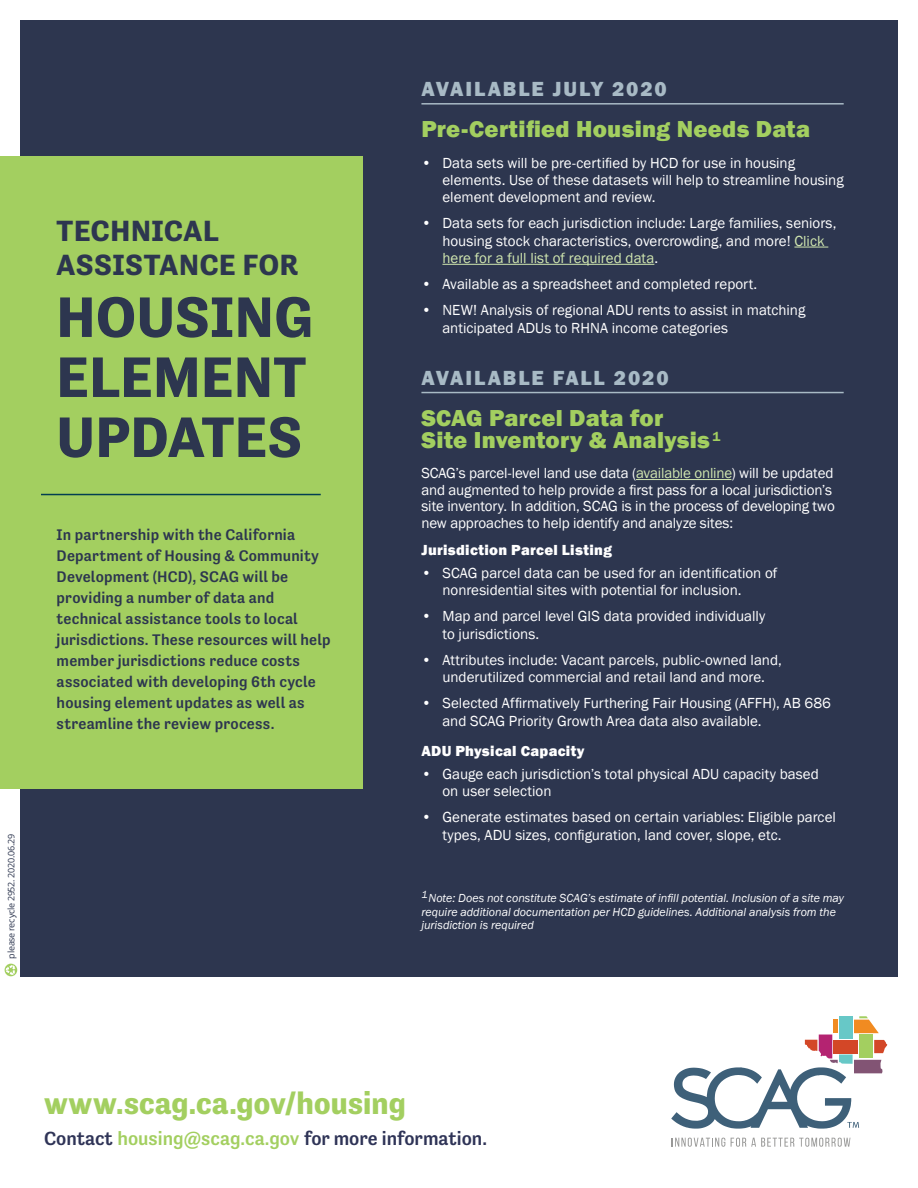
<style>
.page{position:relative;width:918px;height:1188px;background:#fff}
.page>*{position:absolute;margin:0;border:0;box-sizing:border-box;transform-origin:0 0}
.t1{font:700 58.5px/60px "Tenso";letter-spacing:.015em;color:#2d364f;text-align:justify}
.t2{font:700 31.5px "Tenso";letter-spacing:.005em;color:#a3cf60}
.t3{font:700 30px/34.5px "Tenso";letter-spacing:.025em;color:#2d364f}
.t4{font:800 23.7px/22.5px "Franklin Gothic";letter-spacing:.01em;color:#a3cf60}
.t5{font:800 21px "Franklin Gothic";letter-spacing:.085em;color:#a8bac5}
.t6{font:500 19.5px "Tenso";color:#2f3457}
.t7{font:500 15.75px/21px "Tenso";letter-spacing:.015em;color:#2d364f}
.t8{font:15px/17.2px "Franklin Gothic";color:#fff}
.t9{font:800 15px "Franklin Gothic";letter-spacing:.02em;color:#fff}
.t10{font:italic 12px/13.5px "Franklin Gothic";color:#fff}
.t11{font:9px "Open Sans";letter-spacing:-.025em;color:#2d364f}
.s1{color:#d1e7b0}
.s2{color:#a3cf60}
</style>
<div class="page">
<div style="left:20px;top:20px;width:878px;height:956px;background:#2d364f"></div>
<hr style="left:421px;top:103px;width:423px;height:2px;background:#a8bac5">
<hr style="left:794px;top:247px;width:34px;height:1px;background:#d1e7b0">
<hr style="left:442px;top:264px;width:212px;height:1px;background:#d1e7b0">
<hr style="left:421px;top:392px;width:423px;height:1px;background:#a8bac5">
<hr style="left:636px;top:479px;width:95px;height:1px;background:#d1e7b0">
<div style="left:0;top:156px;width:363px;height:633px;background:#a3cf60"></div>
<hr style="left:41px;top:494px;width:280px;height:1px;background:#033e51">
<div style="left:5px;top:964px;width:12px;height:12px;background:#a3cf60;border-radius:50%"></div>
<svg style="left:6px;top:965px;width:10px;height:10px"></svg>
<svg style="left:672px;top:1138px;width:53px;height:9px"></svg>
<svg style="left:731px;top:1138px;width:119px;height:9px"></svg>
<svg style="left:671px;top:1016px;width:216px;height:113px"></svg>
<h3 class="t3" style="left:57px;top:213px;width:243px">TECHNICAL<br>ASSISTANCE FOR</h3>
<h1 class="t1" style="left:57px;top:287px;width:257px">HOUSING ELEMENT UPDATES</h1>
<p class="t7" style="left:57px;top:524px;width:276px">In partnership with the California Department of Housing &amp; Community Development (HCD), SCAG will be providing a number of data and technical assistance tools to local jurisdictions. These resources will help member jurisdictions reduce costs associated with developing 6th cycle housing element updates as well as streamline the review process.</p>
<p class="t11" style="left:5px;top:959px;width:126px;rotate:-90deg">please recycle 2952. 2020.06.29</p>
<h3 class="t5" style="left:421px;top:76px;width:247px">AVAILABLE JULY 2020</h3>
<h3 class="t4" style="left:421px;top:118px;width:390px">Pre-Certified Housing Needs Data</h3>
<p class="t8" style="left:442px;top:154px;width:403px;text-indent:-21px">• Data sets will be pre-certified by HCD for use in housing elements. Use of these datasets will help to streamline housing element development and review.</p>
<p class="t8" style="left:442px;top:215px;width:395px;text-indent:-21px">• Data sets for each jurisdiction include: Large families, seniors, housing stock characteristics, overcrowding, and more! <span class="s1">Click here for a full list of required data</span>.</p>
<p class="t8" style="left:421px;top:276px;width:337px">• Available as a spreadsheet and completed report.</p>
<p class="t8" style="left:442px;top:302px;width:364px;text-indent:-21px">• NEW! Analysis of regional ADU rents to assist in matching anticipated ADUs to RHNA income categories</p>
<h3 class="t5" style="left:421px;top:364px;width:249px">AVAILABLE FALL 2020</h3>
<h3 class="t4" style="left:421px;top:406px;width:300px">SCAG Parcel Data for<br>Site Inventory &amp; Analysis <sup>1</sup></h3>
<p class="t8" style="left:421px;top:465px;width:415px;line-height:16.5px">SCAG’s parcel-level land use data (<span class="s1">available online</span>) will be updated and augmented to help provide a first pass for a local jurisdiction’s site inventory. In addition, SCAG is in the process of developing two new approaches to help identify and analyze sites:</p>
<p class="t9" style="left:421px;top:540px;width:192px">Jurisdiction Parcel Listing</p>
<p class="t8" style="left:442px;top:565px;width:336px;text-indent:-21px">• SCAG parcel data can be used for an identification of nonresidential sites with potential for inclusion.</p>
<p class="t8" style="left:442px;top:608px;width:324px;text-indent:-21px">• Map and parcel level GIS data provided individually to jurisdictions.</p>
<p class="t8" style="left:421px;top:652px;width:362px;text-align:center">• Attributes include: Vacant parcels, public-owned land, underutilized commercial and retail land and more.</p>
<p class="t8" style="left:442px;top:695px;width:390px;text-indent:-21px">• Selected Affirmatively Furthering Fair Housing (AFFH), AB 686 and SCAG Priority Growth Area data also available.</p>
<p class="t9" style="left:421px;top:741px;width:165px">ADU Physical Capacity</p>
<p class="t8" style="left:442px;top:766px;width:378px;text-indent:-21px">• Gauge each jurisdiction’s total physical ADU capacity based on user selection</p>
<p class="t8" style="left:442px;top:809px;width:395px;text-indent:-21px">• Generate estimates based on certain variables: Eligible parcel types, ADU sizes, configuration, land cover, slope, etc.</p>
<p class="t10" style="left:421px;top:892px;width:424px"><sup>1</sup>Note: Does not constitute SCAG’s estimate of infill potential. Inclusion of a site may require additional documentation per HCD guidelines. Additional analysis from the jurisdiction is required</p>
<h2 class="t2" style="left:44px;top:1085px;width:363px">www.scag.ca.gov/housing</h2>
<h3 class="t6" style="left:44px;top:1128px;width:445px">Contact <span class="s2">housing@scag.ca.gov</span> for more information.</h3>
</div>
